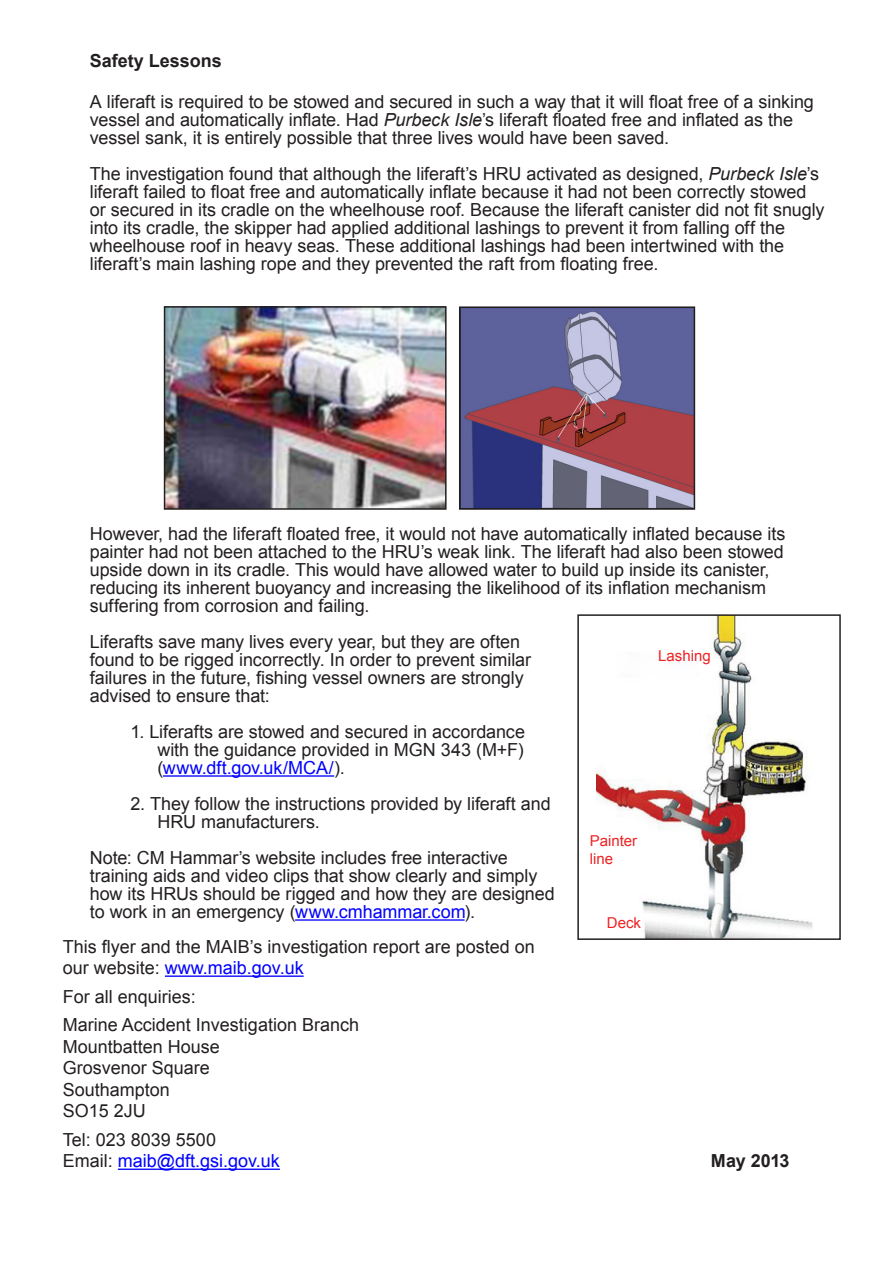
<style>
.page{position:relative;width:893px;height:1263px;background:#fff}
.page>*{position:absolute;margin:0;border:0;box-sizing:border-box;transform-origin:0 0}
._3_0_Main_Body_Text{font:18px/18px "Arial";letter-spacing:-.005em;color:#231f20}
._3_4_Numbered_Lists{font:18px/18px "Arial";letter-spacing:-.005em;color:#231f20;text-align:justify}
.t1{font:18px "Arial";color:#00f}
.t2{font:700 18px "Arial";color:#231f20}
.t3{font:15px/18px "Arial";color:#ee2123}
.s1{font-style:italic}
.s2{color:#00f}
.s3{color:#231f20}
</style>
<div class="page">
<hr style="left:163px;top:775px;width:171px;height:2px;background:#00f">
<hr style="left:295px;top:919px;width:170px;height:2px;background:#00f">
<hr style="left:165px;top:975px;width:139px;height:2px;background:#00f">
<hr style="left:118px;top:1168px;width:162px;height:2px;background:#00f">
<img style="left:167px;top:309px;width:277px;height:198px">
<div style="left:164px;top:306px;width:283px;height:204px;border:2px solid #231f20"></div>
<img style="left:462px;top:309px;width:230px;height:198px">
<div style="left:459px;top:306px;width:236px;height:204px;border:2px solid #231f20"></div>
<img style="left:596px;top:617px;width:217px;height:320px">
<div style="left:577px;top:614px;width:264px;height:326px;border:2px solid #231f20"></div>
<p class="t2" style="left:90px;top:49px;width:134px">Safety Lessons</p>
<p class="_3_0_Main_Body_Text" style="left:90px;top:93px;width:725px">A liferaft is required to be stowed and secured in such a way that it will float free of a sinking vessel and automatically inflate. Had <span class="s1">Purbeck Isle</span>’s liferaft floated free and inflated as the vessel sank, it is entirely possible that three lives would have been saved.</p>
<p class="_3_0_Main_Body_Text" style="left:90px;top:165px;width:736px">The investigation found that although the liferaft’s HRU activated as designed, <span class="s1">Purbeck Isle</span>’s liferaft failed to float free and automatically inflate because it had not been correctly stowed or secured in its cradle on the wheelhouse roof. Because the liferaft canister did not fit snugly into its cradle, the skipper had applied additional lashings to prevent it from falling off the wheelhouse roof in heavy seas. These additional lashings had been intertwined with the liferaft’s main lashing rope and they prevented the raft from floating free.</p>
<p class="_3_0_Main_Body_Text" style="left:90px;top:525px;width:697px">However, had the liferaft floated free, it would not have automatically inflated because its painter had not been attached to the HRU’s weak link. The liferaft had also been stowed upside down in its cradle. This would have allowed water to build up inside its canister, reducing its inherent buoyancy and increasing the likelihood of its inflation mechanism suffering from corrosion and failing.</p>
<p class="_3_0_Main_Body_Text" style="left:90px;top:633px;width:443px">Liferafts save many lives every year, but they are often found to be rigged incorrectly. In order to prevent similar failures in the future, fishing vessel owners are strongly advised to ensure that:</p>
<p class="_3_4_Numbered_Lists" style="left:157px;top:723px;width:369px;text-indent:-27px">1. Liferafts are stowed and secured in accordance with the guidance provided in MGN 343 (M+F) (<span class="s2">www.dft.gov.uk/MCA/</span>).</p>
<p class="_3_4_Numbered_Lists" style="left:157px;top:795px;width:395px;text-indent:-27px">2. They follow the instructions provided by liferaft and<br>HRU manufacturers.</p>
<p class="_3_0_Main_Body_Text" style="left:90px;top:849px;width:466px">Note: CM Hammar’s website includes free interactive training aids and video clips that show clearly and simply how its HRUs should be rigged and how they are designed to work in an emergency (<span class="s2">www.cmhammar.com</span>).</p>
<p class="_3_0_Main_Body_Text" style="left:63px;top:936px;width:473px;line-height:21.6px">This flyer and the MAIB’s investigation report are posted on our website: <span class="s2">www.maib.gov.uk</span></p>
<p class="_3_0_Main_Body_Text" style="left:63px;top:987px;width:135px">For all enquiries:</p>
<p class="_3_0_Main_Body_Text" style="left:63px;top:1016px;width:298px">Marine Accident Investigation Branch</p>
<p class="_3_0_Main_Body_Text" style="left:63px;top:1037px;width:159px">Mountbatten House</p>
<p class="_3_0_Main_Body_Text" style="left:63px;top:1059px;width:149px">Grosvenor Square</p>
<p class="_3_0_Main_Body_Text" style="left:63px;top:1081px;width:109px">Southampton</p>
<p class="_3_0_Main_Body_Text" style="left:63px;top:1102px;width:85px">SO15 2JU</p>
<p class="_3_0_Main_Body_Text" style="left:63px;top:1130px;width:155px">Tel: 023 8039 5500</p>
<p class="t1" style="left:63px;top:1149px;width:219px"><span class="s3">Email:</span> maib@dft.gsi.gov.uk</p>
<p class="t2" style="left:711px;top:1149px;width:80px">May 2013</p>
<p class="t3" style="left:658px;top:647px;width:54px">Lashing</p>
<p class="t3" style="left:590px;top:832px;width:49px">Painter line</p>
<p class="t3" style="left:607px;top:913px;width:36px">Deck</p>
</div>
